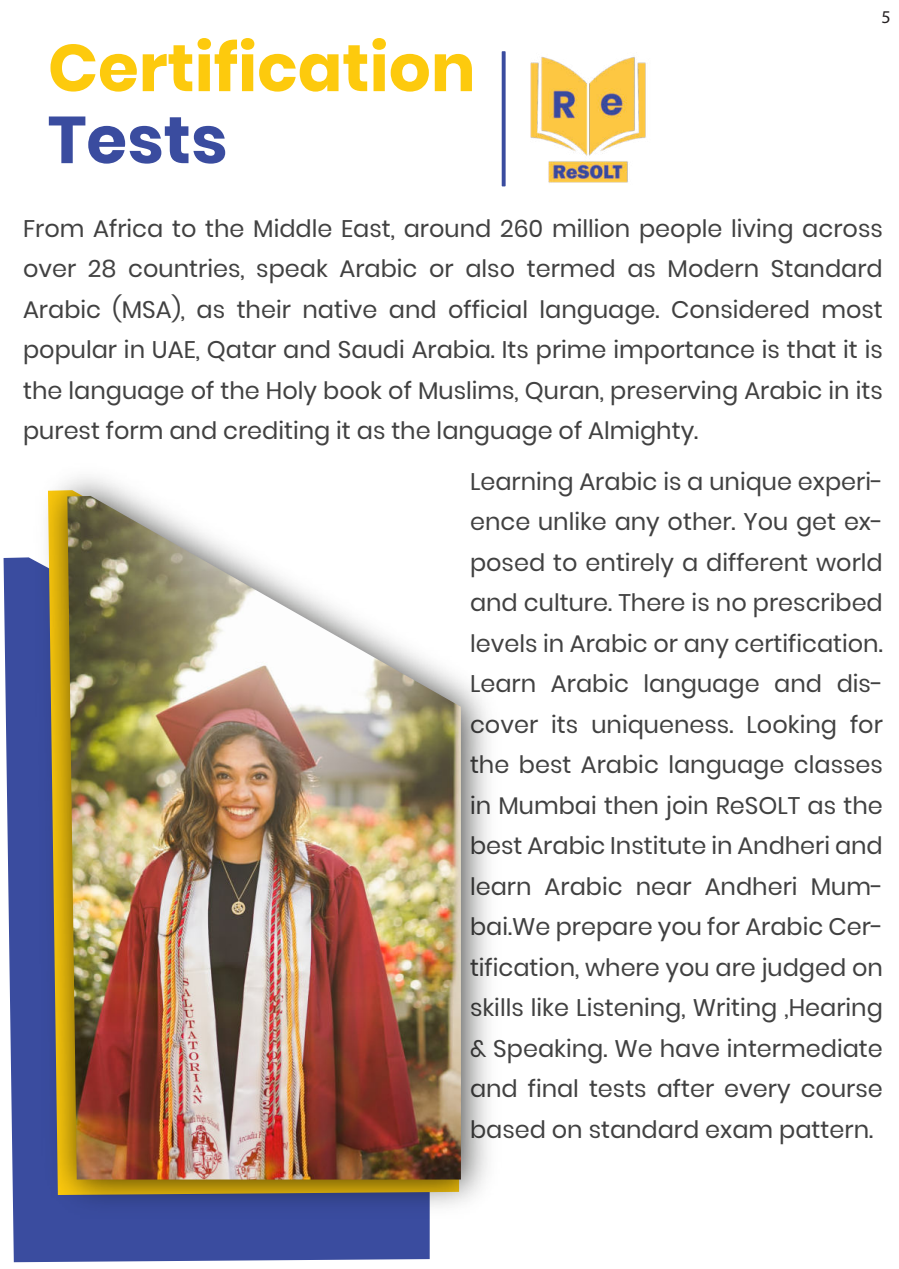
<style>
.page{position:relative;width:899px;height:1269px;background:#fff}
.page>*{position:absolute;margin:0;border:0;box-sizing:border-box;transform-origin:0 0}
.t1{font:700 66px "Poppins";color:#fdca0d}
.t2{font:700 66px "Poppins";color:#3a4c9f}
.t3{font:24px/40.5px "Poppins";color:#414141;text-align:justify}
.t4{font:18px "Myriad Pro";color:#231f20}
</style>
<div class="page">
<img style="left:530px;top:57px;width:116px;height:126px">
<svg style="left:502px;top:51px;width:4px;height:135px"></svg>
<svg style="left:4px;top:557px;width:426px;height:705px;fill:#3a4c9f"></svg>
<img style="left:25px;top:477px;width:463px;height:754px">
<img style="left:67px;top:496px;width:394px;height:683px">
<h1 class="t1" style="left:48px;top:36px;width:429px">Certification</h1>
<h1 class="t2" style="left:48px;top:108px;width:181px">Tests</h1>
<p class="t4" style="left:881px;top:7px;width:11px">5</p>
<p class="t3" style="left:23px;top:208px;width:861px">From Africa to the Middle East, around 260 million people living across over 28 countries, speak Arabic or also termed as Modern Standard Arabic (MSA), as their native and official language. Considered most popular in UAE, Qatar and Saudi Arabia. Its prime importance is that it is the language of the Holy book of Muslims, Quran, preserving Arabic in its purest form and crediting it as the language of Almighty.</p>
<p class="t3" style="left:470px;top:461px;width:415px">Learning Arabic is a unique experi&shy;ence unlike any other. You get ex&shy;posed to entirely a different world and culture. There is no prescribed levels in Arabic or any certification.<br>Learn Arabic language and dis&shy;cover its uniqueness. Looking for the best Arabic language classes in Mumbai then join ReSOLT as the best Arabic Institute in Andheri and learn Arabic near Andheri Mum&shy;bai.We prepare you for Arabic Cer&shy;tification, where you are judged on skills like Listening, Writing ,Hearing &amp; Speaking. We have intermediate and final tests after every course based on standard exam pattern.</p>
</div>
